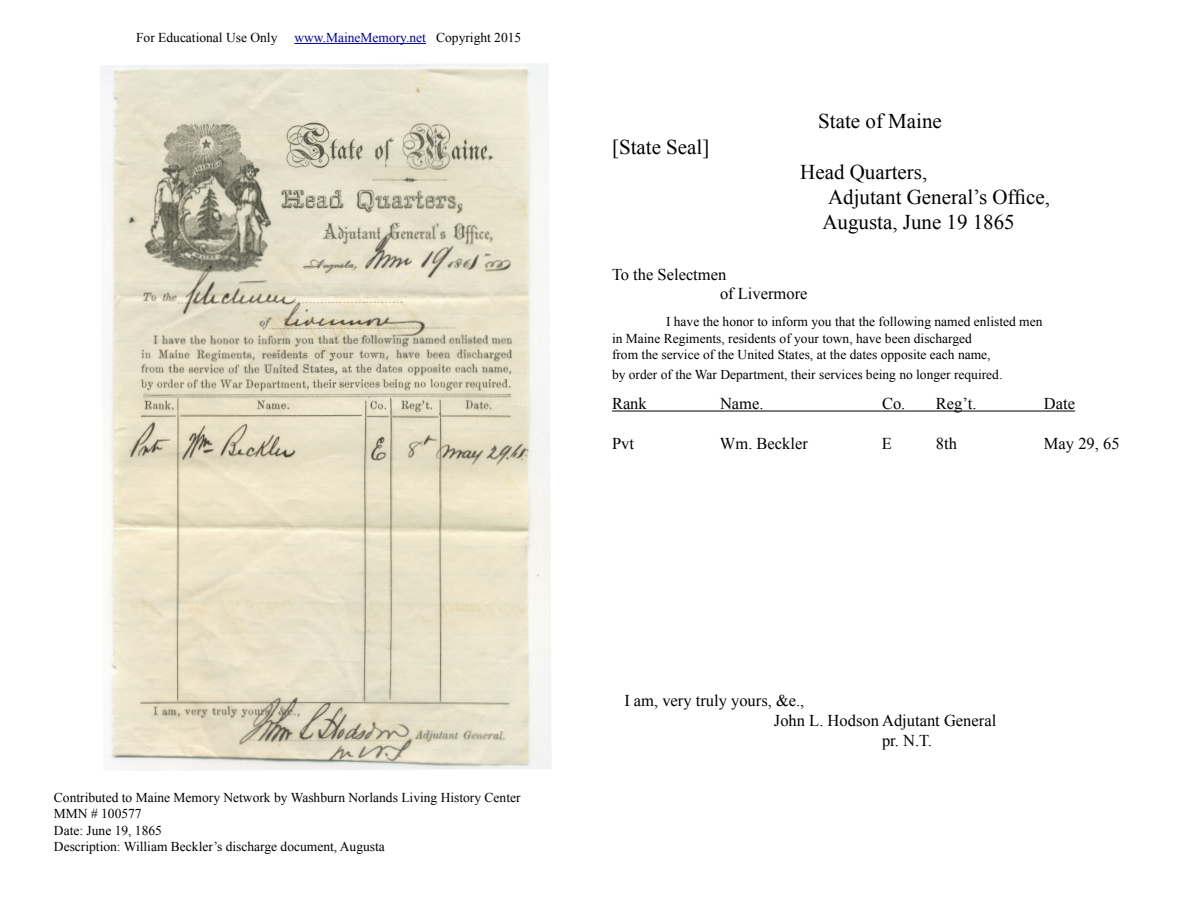
<style>
.page{position:relative;width:1188px;height:918px;background:#fff}
.page>*{position:absolute;margin:0;border:0;box-sizing:border-box;transform-origin:0 0}
.t1{font:21px/25.2px "Times New Roman";color:#000}
.t2{font:16.5px/19.8px "Times New Roman";color:#000}
.t3{font:13.5px/16.2px "Times New Roman";color:#000}
.s1{color:#009}
</style>
<div class="page">
<hr style="left:294px;top:43px;width:132px;height:1px;background:#009">
<hr style="left:612px;top:411px;width:463px;height:1px;background:#000">
<img style="left:100px;top:63px;width:451px;height:708px">
<p class="t3" style="left:136px;top:29px;width:387px">For Educational Use Only <span class="s1">www.MaineMemory.net</span> Copyright 2015</p>
<h1 class="t1" style="left:612px;top:134px;width:99px">[State Seal]</h1>
<h1 class="t1" style="left:818px;top:108px;width:125px">State of Maine</h1>
<h1 class="t1" style="left:822px;top:159px;width:229px;text-indent:-22px">Head Quarters,<br>Adjutant General’s Office,<br>Augusta, June 19 1865</h1>
<p class="t2" style="left:720px;top:264px;width:89px;text-indent:-108px">To the Selectmen<br>of Livermore</p>
<p class="t3" style="left:612px;top:314px;width:432px;text-indent:54px">I have the honor to inform you that the following named enlisted men in Maine Regiments, residents of your town, have been discharged<br>from the service of the United States, at the dates opposite each name,</p>
<p class="t3" style="left:612px;top:366px;width:392px">by order of the War Department, their services being no longer required.</p>
<p class="t2" style="left:612px;top:394px;width:36px">Rank</p>
<p class="t2" style="left:720px;top:394px;width:45px">Name.</p>
<p class="t2" style="left:882px;top:394px;width:96px">Co. Reg’t.</p>
<p class="t2" style="left:1044px;top:394px;width:33px">Date</p>
<p class="t2" style="left:612px;top:433px;width:24px">Pvt</p>
<p class="t2" style="left:720px;top:433px;width:89px">Wm. Beckler</p>
<p class="t2" style="left:882px;top:433px;width:12px">E</p>
<p class="t2" style="left:936px;top:433px;width:23px">8th</p>
<p class="t2" style="left:1044px;top:433px;width:77px">May 29, 65</p>
<p class="t3" style="left:54px;top:789px;width:468px">Contributed to Maine Memory Network by Washburn Norlands Living History Center MMN # 100577<br>Date: June 19, 1865<br>Description: William Beckler’s discharge document, Augusta</p>
<p class="t2" style="left:624px;top:691px;width:182px">I am, very truly yours, &amp;e.,</p>
<p class="t2" style="left:774px;top:710px;width:224px">John L. Hodson Adjutant General</p>
<p class="t2" style="left:882px;top:730px;width:52px">pr. N.T.</p>
</div>
